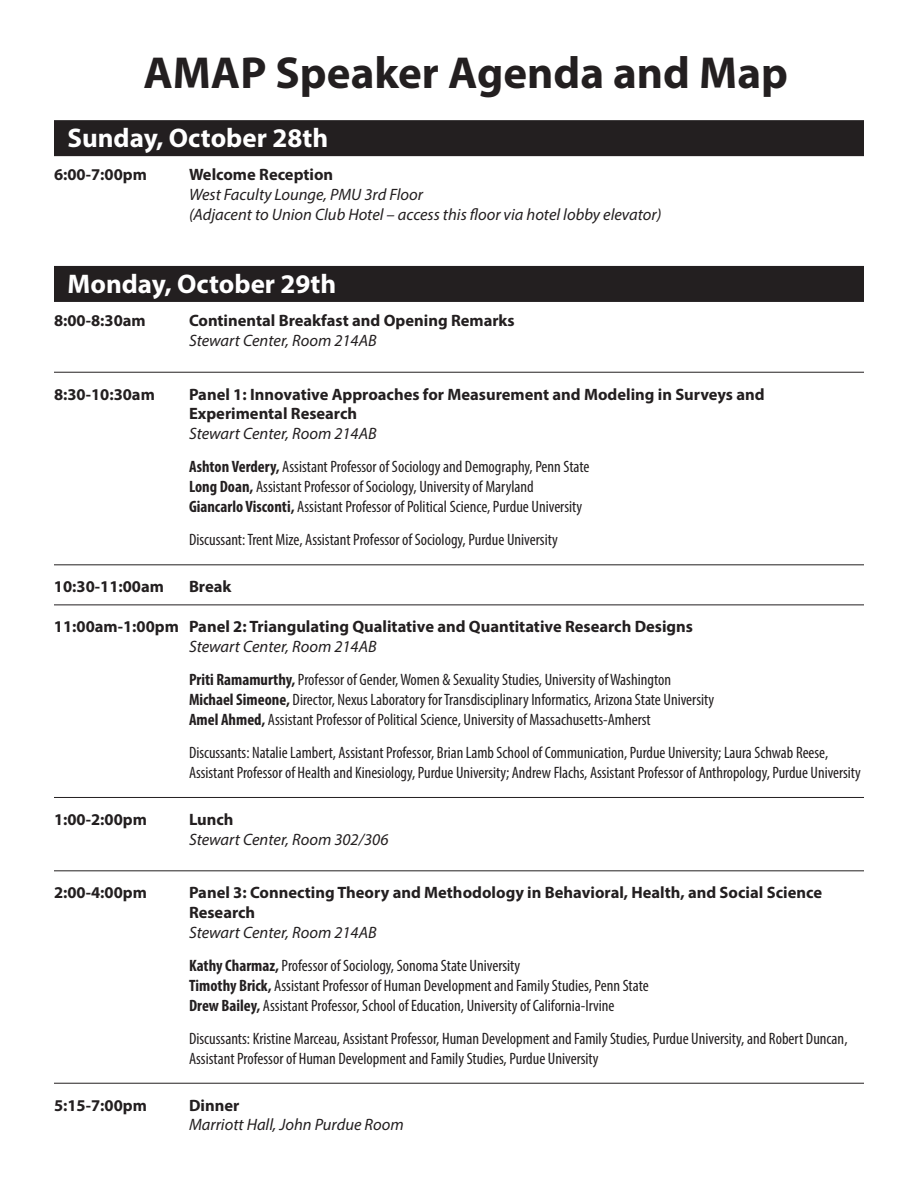
<style>
.page{position:relative;width:918px;height:1188px;background:#fff}
.page>*{position:absolute;margin:0;border:0;box-sizing:border-box;transform-origin:0 0}
.t1{font:700 45px "Myriad Pro";color:#231f20}
.t2{font:700 27px "Myriad Pro";color:#fff}
.t3{font:condensed 16.5px/19.8px "Myriad Pro";color:#231f20}
.t4{font:700 16.5px/19.8px "Myriad Pro";color:#231f20}
.t5{font:italic 16.5px/19.8px "Myriad Pro";color:#231f20}
.s1{font-style:italic;font-stretch:normal}
.s2{font-weight:700}
</style>
<div class="page">
<div style="left:54px;top:120px;width:810px;height:36px;background:#231f20"></div>
<div style="left:54px;top:266px;width:810px;height:36px;background:#231f20"></div>
<hr style="left:54px;top:372px;width:810px;height:1px;background:#231f20">
<hr style="left:54px;top:564px;width:810px;height:1px;background:#231f20">
<hr style="left:54px;top:604px;width:810px;height:1px;background:#231f20">
<hr style="left:54px;top:797px;width:810px;height:1px;background:#231f20">
<hr style="left:54px;top:870px;width:810px;height:1px;background:#231f20">
<hr style="left:54px;top:1083px;width:810px;height:1px;background:#231f20">
<h1 class="t1" style="left:143px;top:43px;width:646px">AMAP Speaker Agenda and Map</h1>
<h2 class="t2" style="left:68px;top:120px;width:262px">Sunday, October 28th</h2>
<p class="t4" style="left:54px;top:164px;width:94px">6:00-7:00pm</p>
<p class="t4" style="left:189px;top:164px;width:146px">Welcome Reception</p>
<p class="t5" style="left:189px;top:185px;width:474px">West Faculty Lounge, PMU 3rd Floor<br>(Adjacent to Union Club Hotel – access this floor via hotel lobby elevator)</p>
<h2 class="t2" style="left:68px;top:266px;width:270px">Monday, October 29th</h2>
<p class="t4" style="left:54px;top:310px;width:93px">8:00-8:30am</p>
<p class="t4" style="left:189px;top:310px;width:327px">Continental Breakfast and Opening Remarks</p>
<p class="t5" style="left:189px;top:330px;width:189px">Stewart Center, Room 214AB</p>
<p class="t4" style="left:54px;top:384px;width:102px">8:30-10:30am</p>
<p class="t4" style="left:189px;top:384px;width:577px">Panel 1: Innovative Approaches for Measurement and Modeling in Surveys and<br>Experimental Research</p>
<p class="t3" style="left:189px;top:417px;width:402px;line-height:33.3px"><span class="s1">Stewart Center, Room 214AB<br></span><span class="s2">Ashton Verdery,</span> Assistant Professor of Sociology and Demography, Penn State</p>
<p class="t3" style="left:189px;top:477px;width:395px"><span class="s2">Long Doan,</span> Assistant Professor of Sociology, University of Maryland<br><span class="s2">Giancarlo Visconti,</span> Assistant Professor of Political Science, Purdue University</p>
<p class="t3" style="left:189px;top:530px;width:370px">Discussant: Trent Mize, Assistant Professor of Sociology, Purdue University</p>
<p class="t4" style="left:54px;top:576px;width:112px">10:30-11:00am</p>
<p class="t4" style="left:189px;top:576px;width:44px">Break</p>
<p class="t4" style="left:54px;top:616px;width:641px">11:00am-1:00pm Panel 2: Triangulating Qualitative and Quantitative Research Designs</p>
<p class="t3" style="left:189px;top:630px;width:484px;line-height:33.3px"><span class="s1">Stewart Center, Room 214AB<br></span><span class="s2">Priti Ramamurthy,</span> Professor of Gender, Women &amp; Sexuality Studies, University of Washington</p>
<p class="t3" style="left:189px;top:690px;width:527px"><span class="s2">Michael Simeone,</span> Director, Nexus Laboratory for Transdisciplinary Informatics, Arizona State University<br><span class="s2">Amel Ahmed,</span> Assistant Professor of Political Science, University of Massachusetts-Amherst</p>
<p class="t3" style="left:189px;top:743px;width:673px">Discussants: Natalie Lambert, Assistant Professor, Brian Lamb School of Communication, Purdue University; Laura Schwab Reese,<br>Assistant Professor of Health and Kinesiology, Purdue University; Andrew Flachs, Assistant Professor of Anthropology, Purdue University</p>
<p class="t4" style="left:54px;top:809px;width:94px">1:00-2:00pm</p>
<p class="t4" style="left:189px;top:809px;width:46px">Lunch</p>
<p class="t5" style="left:189px;top:829px;width:201px">Stewart Center, Room 302/306</p>
<p class="t4" style="left:54px;top:882px;width:94px">2:00-4:00pm</p>
<p class="t4" style="left:189px;top:882px;width:635px">Panel 3: Connecting Theory and Methodology in Behavioral, Health, and Social Science<br>Research</p>
<p class="t3" style="left:189px;top:915px;width:333px;line-height:33.3px"><span class="s1">Stewart Center, Room 214AB<br></span><span class="s2">Kathy Charmaz,</span> Professor of Sociology, Sonoma State University</p>
<p class="t3" style="left:189px;top:975px;width:461px"><span class="s2">Timothy Brick,</span> Assistant Professor of Human Development and Family Studies, Penn State<br><span class="s2">Drew Bailey,</span> Assistant Professor, School of Education, University of California-Irvine</p>
<p class="t3" style="left:189px;top:1028px;width:660px">Discussants: Kristine Marceau, Assistant Professor, Human Development and Family Studies, Purdue University, and Robert Duncan,<br>Assistant Professor of Human Development and Family Studies, Purdue University</p>
<p class="t4" style="left:54px;top:1095px;width:94px">5:15-7:00pm</p>
<p class="t4" style="left:189px;top:1095px;width:52px">Dinner</p>
<p class="t5" style="left:189px;top:1115px;width:216px">Marriott Hall, John Purdue Room</p>
</div>
